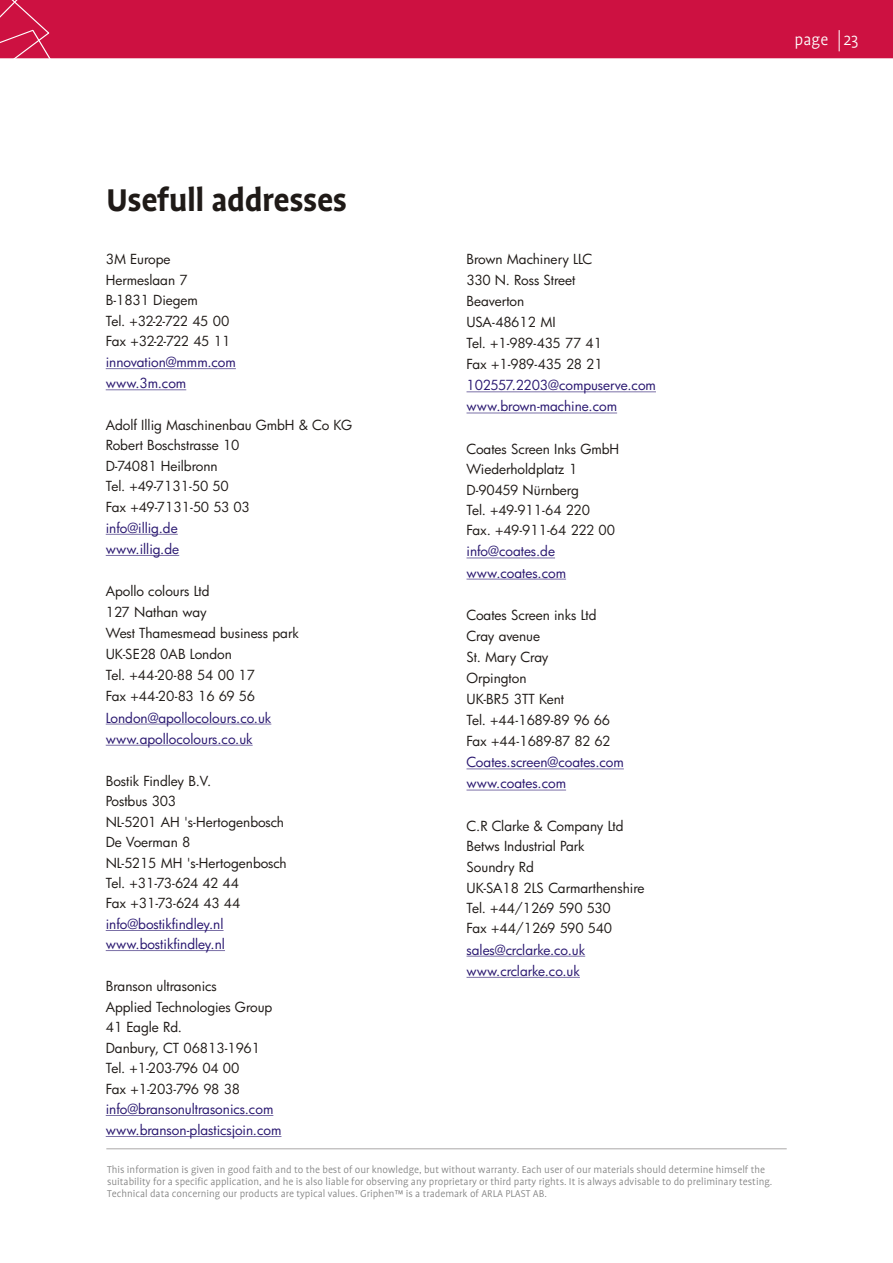
<style>
.page{position:relative;width:893px;height:1263px;background:#fff}
.page>*{position:absolute;margin:0;border:0;box-sizing:border-box;transform-origin:0 0}
.t1{font:36px "Profile Bold CE";letter-spacing:-.015em;color:#1f1a17}
.t2{font:18px "Profile Light CE";color:#fff}
.t3{font:13.5px/20.4px "Futura";color:#1f1a17}
.t4{font:13.5px/21.1px "Futura";color:#291770}
.t5{font:11.25px/11.9px "Profile Light CE";color:#828282}
</style>
<div class="page">
<div style="left:53px;top:0;width:840px;height:58px;background:#cd1141"></div>
<svg style="left:839px;top:30px;width:1px;height:21px"></svg>
<svg style="left:0;top:0;width:53px;height:59px;background:#d0234f"></svg>
<hr style="left:106px;top:368px;width:130px;height:1px;background:#291770">
<hr style="left:106px;top:390px;width:80px;height:1px;background:#291770">
<hr style="left:106px;top:534px;width:72px;height:1px;background:#291770">
<hr style="left:106px;top:555px;width:73px;height:1px;background:#291770">
<hr style="left:106px;top:724px;width:165px;height:1px;background:#291770">
<hr style="left:106px;top:745px;width:147px;height:1px;background:#291770">
<hr style="left:106px;top:930px;width:118px;height:1px;background:#291770">
<hr style="left:106px;top:950px;width:119px;height:1px;background:#291770">
<hr style="left:106px;top:1115px;width:167px;height:1px;background:#291770">
<hr style="left:106px;top:1136px;width:175px;height:1px;background:#291770">
<hr style="left:466px;top:392px;width:190px;height:1px;background:#291770">
<hr style="left:466px;top:413px;width:151px;height:1px;background:#291770">
<hr style="left:466px;top:558px;width:89px;height:1px;background:#291770">
<hr style="left:466px;top:579px;width:100px;height:1px;background:#291770">
<hr style="left:466px;top:769px;width:158px;height:1px;background:#291770">
<hr style="left:466px;top:790px;width:100px;height:1px;background:#291770">
<hr style="left:466px;top:956px;width:119px;height:1px;background:#291770">
<hr style="left:466px;top:977px;width:114px;height:1px;background:#291770">
<hr style="left:106px;top:1148px;width:681px;height:1px;background:#aba8a8">
<h2 class="t2" style="left:795px;top:31px;width:66px">page 23</h2>
<h1 class="t1" style="left:106px;top:183px;width:243px">Usefull addresses</h1>
<p class="t3" style="left:106px;top:251px;width:126px">3M Europe<br>Hermeslaan 7<br>B-1831 Diegem<br>Tel. +32-2-722 45 00<br>Fax +32-2-722 45 11</p>
<p class="t4" style="left:106px;top:353px;width:132px">innovation@mmm.com www.3m.com</p>
<p class="t3" style="left:106px;top:416px;width:248px">Adolf Illig Maschinenbau GmbH &amp; Co KG<br>Robert Boschstrasse 10<br>D-74081 Heilbronn<br>Tel. +49-7131-50 50<br>Fax +49-7131-50 53 03</p>
<p class="t4" style="left:106px;top:518px;width:75px">info@illig.de www.illig.de</p>
<p class="t3" style="left:106px;top:582px;width:194px;line-height:21.1px">Apollo colours Ltd<br>127 Nathan way<br>West Thamesmead business park<br>UK-SE28 0AB London<br>Tel. +44-20-88 54 00 17<br>Fax +44-20-83 16 69 56</p>
<p class="t4" style="left:106px;top:708px;width:167px">London@apollocolours.co.uk www.apollocolours.co.uk</p>
<p class="t3" style="left:106px;top:772px;width:182px">Bostik Findley B.V.<br>Postbus 303<br>NL-5201 AH 's-Hertogenbosch<br>De Voerman 8<br>NL-5215 MH 's-Hertogenbosch<br>Tel. +31-73-624 42 44<br>Fax +31-73-624 43 44</p>
<p class="t4" style="left:106px;top:915px;width:121px;line-height:20.4px">info@bostikfindley.nl www.bostikfindley.nl</p>
<p class="t3" style="left:106px;top:978px;width:168px">Branson ultrasonics<br>Applied Technologies Group<br>41 Eagle Rd.<br>Danbury, CT 06813-1961<br>Tel. +1-203-796 04 00<br>Fax +1-203-796 98 38</p>
<p class="t4" style="left:106px;top:1100px;width:177px">info@bransonultrasonics.com www.branson-plasticsjoin.com</p>
<p class="t3" style="left:466px;top:250px;width:138px;line-height:21px">Brown Machinery LLC<br>330 N. Ross Street<br>Beaverton<br>USA-48612 MI<br>Tel. +1-989-435 77 41<br>Fax +1-989-435 28 21</p>
<p class="t4" style="left:466px;top:376px;width:191px">102557.2203@compuserve.com www.brown-machine.com</p>
<p class="t3" style="left:466px;top:440px;width:154px">Coates Screen Inks GmbH<br>Wiederholdplatz 1<br>D-90459 Nürnberg<br>Tel. +49-911-64 220<br>Fax. +49-911-64 222 00</p>
<p class="t4" style="left:466px;top:542px;width:101px">info@coates.de www.coates.com</p>
<p class="t3" style="left:466px;top:606px;width:145px;line-height:21.1px">Coates Screen inks Ltd<br>Cray avenue<br>St. Mary Cray<br>Orpington<br>UK-BR5 3TT Kent<br>Tel. +44-1689-89 96 66<br>Fax +44-1689-87 82 62</p>
<p class="t4" style="left:466px;top:753px;width:159px">Coates.screen@coates.com www.coates.com</p>
<p class="t3" style="left:466px;top:817px;width:179px">C.R Clarke &amp; Company Ltd<br>Betws Industrial Park<br>Soundry Rd<br>UK-SA18 2LS Carmarthenshire<br>Tel. +44/1269 590 530<br>Fax +44/1269 590 540</p>
<p class="t4" style="left:466px;top:940px;width:120px">sales@crclarke.co.uk www.crclarke.co.uk</p>
<p class="t5" style="left:107px;top:1164px;width:667px">This information is given in good faith and to the best of our knowledge, but without warranty. Each user of our materials should determine himself the suitability for a specific application, and he is also liable for observing any proprietary or third party rights. It is always advisable to do preliminary testing.<br>Technical data concerning our products are typical values. Griphen™ is a trademark of ARLA PLAST AB.</p>
</div>
